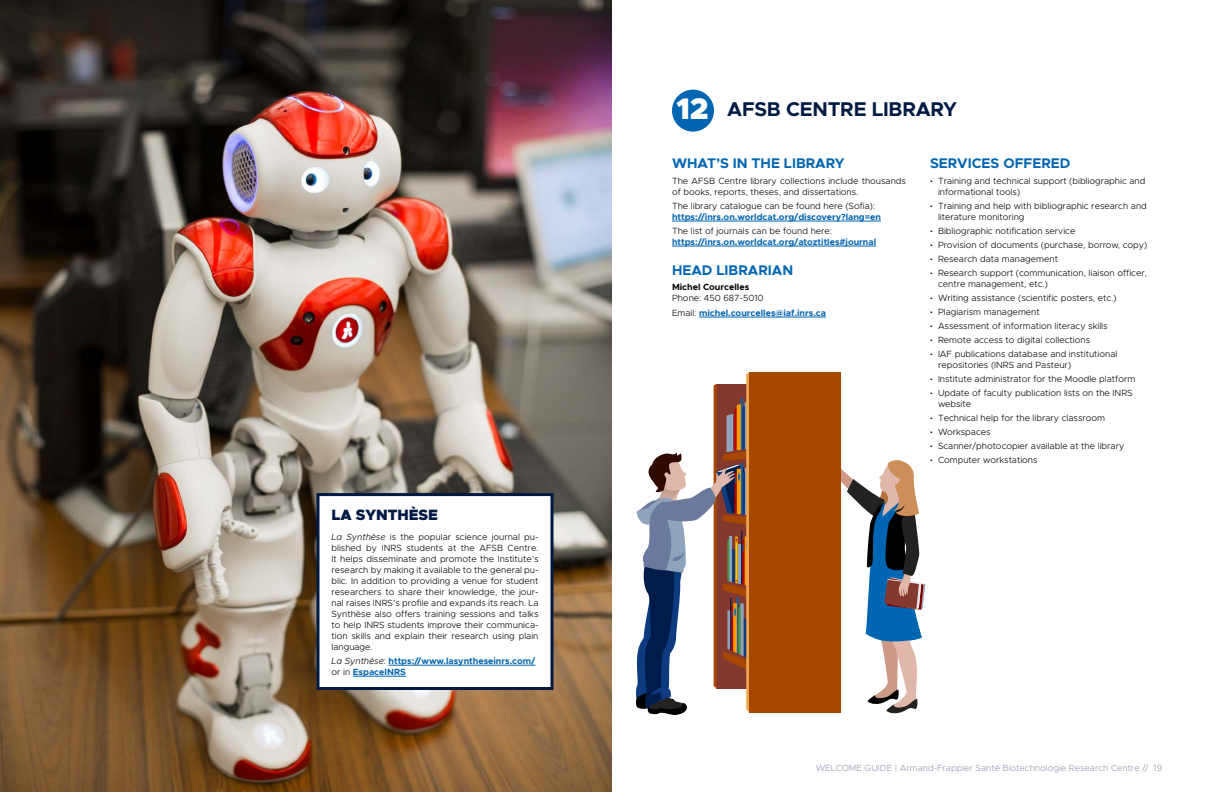
<style>
.page{position:relative;width:1224px;height:792px;background:#fff}
.page>*{position:absolute;margin:0;border:0;box-sizing:border-box;transform-origin:0 0}
.t1{font:700 20px "Metropolis";letter-spacing:-.01em;color:#001a44}
.t2{font:900 15px "Metropolis";color:#001a44}
.t3{font:700 14px "Metropolis";color:#0066b3}
.t4{font:300 9px/14px "Metropolis";color:#000}
.t5{font:700 9px/14.4px "Metropolis";color:#0066b3}
.t6{font:300 9px "Metropolis";color:#9799b0}
.t7{font:700 9px "Metropolis";color:#000}
.s1{font-style:italic}
.s2{font-weight:300;font-style:italic;color:#000}
.s3{font-weight:300;color:#000}
.s4{font-weight:900;font-size:30px;color:#fff}
</style>
<div class="page">
<div style="left:672px;top:90px;width:42px;height:42px;background:#0066b3;border-radius:50%"></div>
<hr style="left:672px;top:221px;width:209px;height:1px;background:#0066b3">
<hr style="left:672px;top:246px;width:204px;height:1px;background:#0066b3">
<hr style="left:699px;top:317px;width:127px;height:1px;background:#0066b3">
<img style="left:0;top:0;width:612px;height:792px">
<svg style="left:841px;top:460px;width:84px;height:254px"></svg>
<svg style="left:636px;top:372px;width:114px;height:343px"></svg>
<div style="left:750px;top:372px;width:91px;height:341px;background:#a84700"></div>
<div style="left:318px;top:495px;width:234px;height:193px;background:#fff"></div>
<hr style="left:389px;top:665px;width:146px;height:1px;background:#0066b3">
<hr style="left:353px;top:676px;width:53px;height:1px;background:#0066b3">
<div style="left:316px;top:493px;width:238px;height:197px;border:3px solid #001a44"></div>
<h2 class="t2" style="left:332px;top:505px;width:108px">LA SYNTHÈSE</h2>
<p class="t4" style="left:332px;top:531px;width:209px;line-height:11px;text-align:justify"><span class="s1">La Synthèse</span> is the popular science journal pu&shy;blished by INRS students at the AFSB Centre.<br>It helps disseminate and promote the Institute’s research by making it available to the general pu&shy;blic. In addition to providing a venue for student researchers to share their knowledge, the jour&shy;nal raises INRS’s profile and expands its reach. La Synthèse also offers training sessions and talks to help INRS students improve their communica&shy;tion skills and explain their research using plain language.</p>
<p class="t5" style="left:332px;top:655px;width:205px;line-height:11px"><span class="s2">La Synthèse</span><span class="s3">:</span> https://www.lasyntheseinrs.com/ <span class="s3">or in</span> EspaceINRS</p>
<h1 class="t1" style="left:676px;top:97px;width:282px"><span class="s4">12</span> AFSB CENTRE LIBRARY</h1>
<h3 class="t3" style="left:672px;top:155px;width:174px">WHAT’S IN THE LIBRARY</h3>
<p class="t4" style="left:672px;top:175px;width:236px;line-height:11px">The AFSB Centre library collections include thousands of books, reports, theses, and dissertations.</p>
<p class="t4" style="left:672px;top:199px;width:205px">The library catalogue can be found here (Sofia):</p>
<p class="t5" style="left:672px;top:210px;width:211px">https://inrs.on.worldcat.org/discovery?lang=en</p>
<p class="t4" style="left:672px;top:224px;width:162px">The list of journals can be found here:</p>
<p class="t5" style="left:672px;top:235px;width:206px">https://inrs.on.worldcat.org/atoztitles#journal</p>
<h3 class="t3" style="left:672px;top:261px;width:123px">HEAD LIBRARIAN</h3>
<p class="t7" style="left:672px;top:282px;width:79px">Michel Courcelles</p>
<p class="t5" style="left:672px;top:291px;width:156px"><span class="s3">Phone: 450 687-5010<br>Email:</span> michel.courcelles@iaf.inrs.ca</p>
<h3 class="t3" style="left:930px;top:155px;width:142px">SERVICES OFFERED</h3>
<p class="t4" style="left:938px;top:175px;width:209px;line-height:11px;text-indent:-8px"><sup>.</sup> Training and technical support (bibliographic and informational tools)</p>
<p class="t4" style="left:938px;top:200px;width:210px;line-height:11px;text-indent:-8px"><sup>.</sup> Training and help with bibliographic research and literature monitoring</p>
<p class="t4" style="left:930px;top:224px;width:219px"><sup>.</sup> Bibliographic notification service<br><sup>.</sup> Provision of documents (purchase, borrow, copy) <sup>.</sup> Research data management<br><sup>.</sup> Research support (communication, liaison officer,</p>
<p class="t4" style="left:930px;top:277px;width:189px;text-indent:8px">centre management, etc.)<br><sup>.</sup> Writing assistance (scientific posters, etc.) <sup>.</sup> Plagiarism management<br><sup>.</sup> Assessment of information literacy skills<br><sup>.</sup> Remote access to digital collections<br><sup>.</sup> IAF publications database and institutional</p>
<p class="t4" style="left:930px;top:358px;width:207px;text-indent:8px">repositories (INRS and Pasteur)<br><sup>.</sup> Institute administrator for the Moodle platform <sup>.</sup> Update of faculty publication lists on the INRS</p>
<p class="t4" style="left:930px;top:397px;width:196px;text-indent:8px">website<br><sup>.</sup> Technical help for the library classroom<br><sup>.</sup> Workspaces<br><sup>.</sup> Scanner/photocopier available at the library <sup>.</sup> Computer workstations</p>
<p class="t6" style="left:816px;top:762px;width:348px">WELCOME GUIDE | Armand-Frappier Santé Biotechnologie Research Centre // 19</p>
</div>
